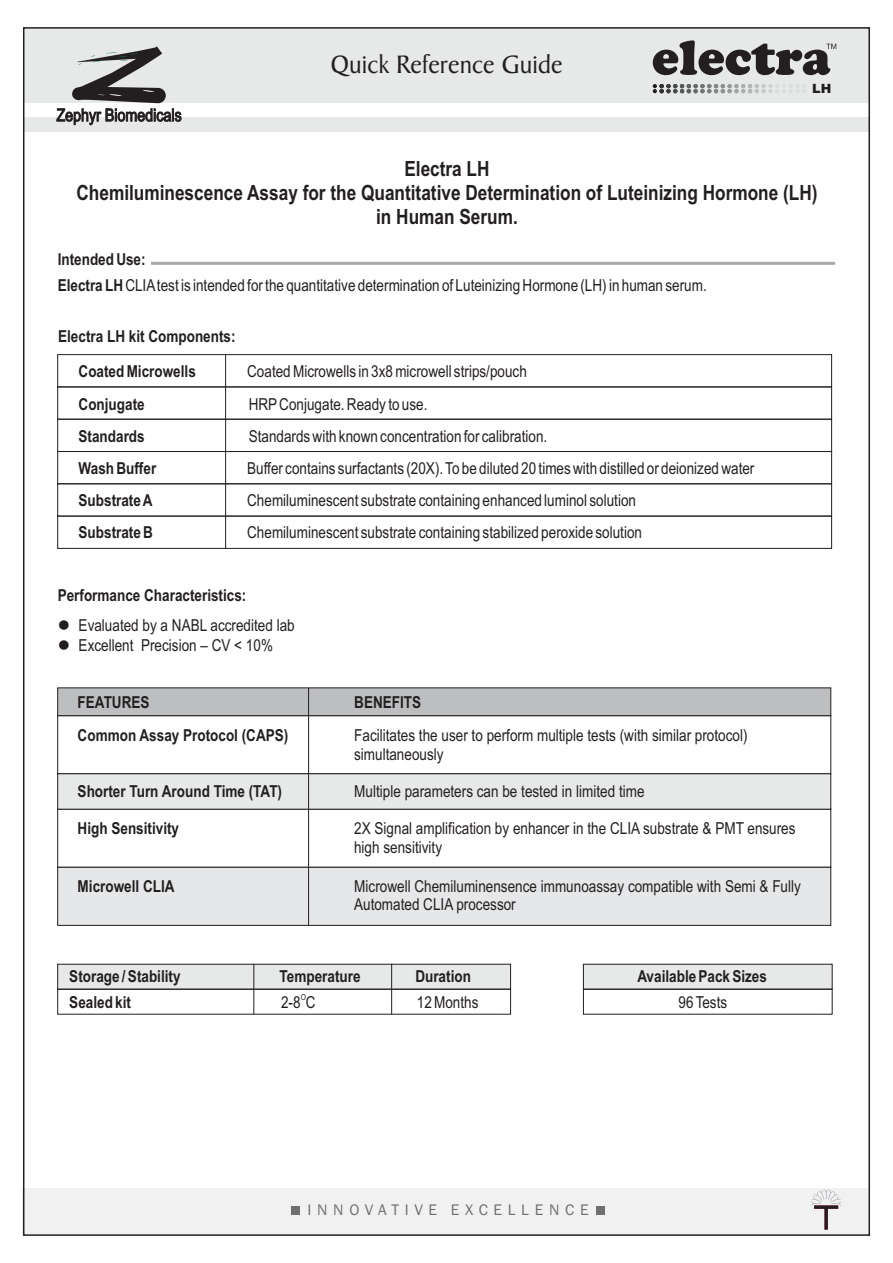
<style>
.page{position:relative;width:893px;height:1263px;background:#fff}
.page>*{position:absolute;margin:0;border:0;box-sizing:border-box;transform-origin:0 0}
.t1{font:27px "Baker Signet BT";color:#231f20}
.t2{font:700 21px/24px "Arial Narrow";color:#231f20;text-align:center}
.t3{font:16.5px/18.8px "Arial Narrow";color:#231f20}
.t4{font:700 16.5px "Arial Narrow";color:#231f20}
.t5{font:15.9px "Franklin Gothic";letter-spacing:.355em;color:#6d6f71}
.t6{font:900 12.75px "Arial";color:#231f20}
.t7{font:8.25px "Arial Narrow";color:#231f20}
.s1{font-weight:700}
</style>
<div class="page">
<div style="left:23px;top:27px;width:846px;height:76px;background:#e7e8e8"></div>
<div style="left:23px;top:117px;width:846px;height:15px;background:#e7e8e8"></div>
<hr style="left:151px;top:262px;width:684px;height:3px;background:#a7a9ac">
<div style="left:23px;top:1188px;width:845px;height:46px;background:#f1f1f2"></div>
<svg style="left:57px;top:687px;width:774px;height:29px;background:#b2b4b5"></svg>
<svg style="left:583px;top:963px;width:250px;height:27px;background:#dadbdb"></svg>
<svg style="left:57px;top:963px;width:454px;height:26px;background:#dbdcdc"></svg>
<div style="left:57px;top:989px;width:454px;height:25px;border:1px solid #231f20"></div>
<hr style="left:253px;top:964px;width:1px;height:50px;background:#231f20">
<hr style="left:391px;top:964px;width:1px;height:50px;background:#231f20">
<div style="left:583px;top:989px;width:249px;height:25px;border:1px solid #231f20"></div>
<div style="left:291px;top:1205px;width:9px;height:9px;background:#6d6f71"></div>
<div style="left:596px;top:1205px;width:9px;height:9px;background:#6d6f71"></div>
<div style="left:57px;top:354px;width:775px;height:33px;border:1px solid #231f20"></div>
<hr style="left:225px;top:355px;width:1px;height:193px;background:#231f20">
<svg style="left:811px;top:1189px;width:30px;height:40px"></svg>
<svg style="left:57px;top:810px;width:774px;height:56px"></svg>
<svg style="left:57px;top:773px;width:774px;height:37px;background:#dadada"></svg>
<div style="left:57px;top:386px;width:775px;height:34px;border:1px solid #231f20"></div>
<div style="left:57px;top:419px;width:775px;height:33px;border:1px solid #231f20"></div>
<div style="left:57px;top:451px;width:775px;height:33px;border:1px solid #231f20"></div>
<div style="left:57px;top:483px;width:775px;height:33px;border:1px solid #231f20"></div>
<div style="left:57px;top:516px;width:775px;height:33px;border:1px solid #231f20"></div>
<svg style="left:57px;top:866px;width:774px;height:60px;background:#dedfe0"></svg>
<hr style="left:308px;top:688px;width:1px;height:238px;background:#231f20">
<svg style="left:56px;top:46px;width:125px;height:79px"></svg>
<svg style="left:653px;top:40px;width:183px;height:35px"></svg>
<svg style="left:653px;top:84px;width:153px;height:9px"></svg>
<h1 class="t1" style="left:331px;top:52px;width:233px">Quick Reference Guide</h1>
<p class="t6" style="left:812px;top:84px;width:21px">LH</p>
<p class="t2" style="left:76px;top:159px;width:742px">Electra LH<br>Chemiluminescence Assay for the Quantitative Determination of Luteinizing Hormone (LH) in Human Serum.</p>
<p class="t3" style="left:58px;top:247px;width:651px;line-height:26.4px"><span class="s1">Intended Use:<br>Electra LH</span>CLIAtest is intended for the quantitative determination of Luteinizing Hormone (LH) in human serum.</p>
<p class="t4" style="left:58px;top:330px;width:179px">Electra LH kit Components:</p>
<p class="t4" style="left:79px;top:365px;width:119px">Coated Microwells</p>
<p class="t3" style="left:247px;top:363px;width:281px">Coated Microwells in 3x8 microwell strips/pouch</p>
<p class="t4" style="left:79px;top:397px;width:68px">Conjugate</p>
<p class="t3" style="left:249px;top:396px;width:180px">HRPConjugate. Ready to use.</p>
<p class="t4" style="left:79px;top:430px;width:68px">Standards</p>
<p class="t3" style="left:249px;top:428px;width:300px">Standards with known concentration for calibration.</p>
<p class="t4" style="left:79px;top:462px;width:79px">Wash Buffer</p>
<p class="t3" style="left:247px;top:460px;width:509px">Buffer contains surfactants (20X). To be diluted 20 times with distilled or deionized water</p>
<p class="t4" style="left:79px;top:494px;width:75px">Substrate A</p>
<p class="t3" style="left:247px;top:492px;width:390px">Chemiluminescent substrate containing enhanced luminol solution</p>
<p class="t4" style="left:79px;top:526px;width:76px">Substrate B</p>
<p class="t3" style="left:247px;top:524px;width:396px">Chemiluminescent substrate containing stabilized peroxide solution</p>
<p class="t4" style="left:58px;top:589px;width:190px">Performance Characteristics:</p>
<p class="t3" style="left:58px;top:617px;width:239px">● Evaluated by a NABL accredited lab</p>
<p class="t3" style="left:58px;top:637px;width:217px">● Excellent Precision – CV &lt; 10%</p>
<p class="t4" style="left:78px;top:696px;width:73px">FEATURES</p>
<p class="t4" style="left:354px;top:696px;width:68px">BENEFITS</p>
<p class="t4" style="left:78px;top:729px;width:212px">Common Assay Protocol (CAPS)</p>
<p class="t3" style="left:354px;top:727px;width:395px">Facilitates the user to perform multiple tests (with similar protocol) simultaneously</p>
<p class="t4" style="left:78px;top:785px;width:206px">Shorter Turn Around Time (TAT)</p>
<p class="t3" style="left:354px;top:783px;width:292px">Multiple parameters can be tested in limited time</p>
<p class="t4" style="left:78px;top:822px;width:103px">High Sensitivity</p>
<p class="t3" style="left:354px;top:821px;width:443px">2X Signal amplification by enhancer in the CLIA substrate &amp; PMT ensures high sensitivity</p>
<p class="t4" style="left:78px;top:880px;width:98px">Microwell CLIA</p>
<p class="t3" style="left:354px;top:878px;width:448px">Microwell Chemiluminensence immunoassay compatible with Semi &amp; Fully<br>Automated CLIA processor</p>
<p class="t4" style="left:69px;top:970px;width:113px">Storage / Stability</p>
<p class="t4" style="left:280px;top:970px;width:82px">Temperature</p>
<p class="t4" style="left:415px;top:970px;width:57px">Duration</p>
<p class="t4" style="left:637px;top:970px;width:131px">Available Pack Sizes</p>
<p class="t7" style="left:301px;top:993px;width:7px">O</p>
<p class="t4" style="left:69px;top:996px;width:63px">Sealed kit</p>
<p class="t3" style="left:281px;top:994px;width:36px">2-8 C</p>
<p class="t3" style="left:417px;top:994px;width:63px">12 Months</p>
<p class="t3" style="left:679px;top:994px;width:50px">96 Tests</p>
<p class="t5" style="left:308px;top:1204px;width:283px">INNOVATIVE EXCELLENCE</p>
</div>
